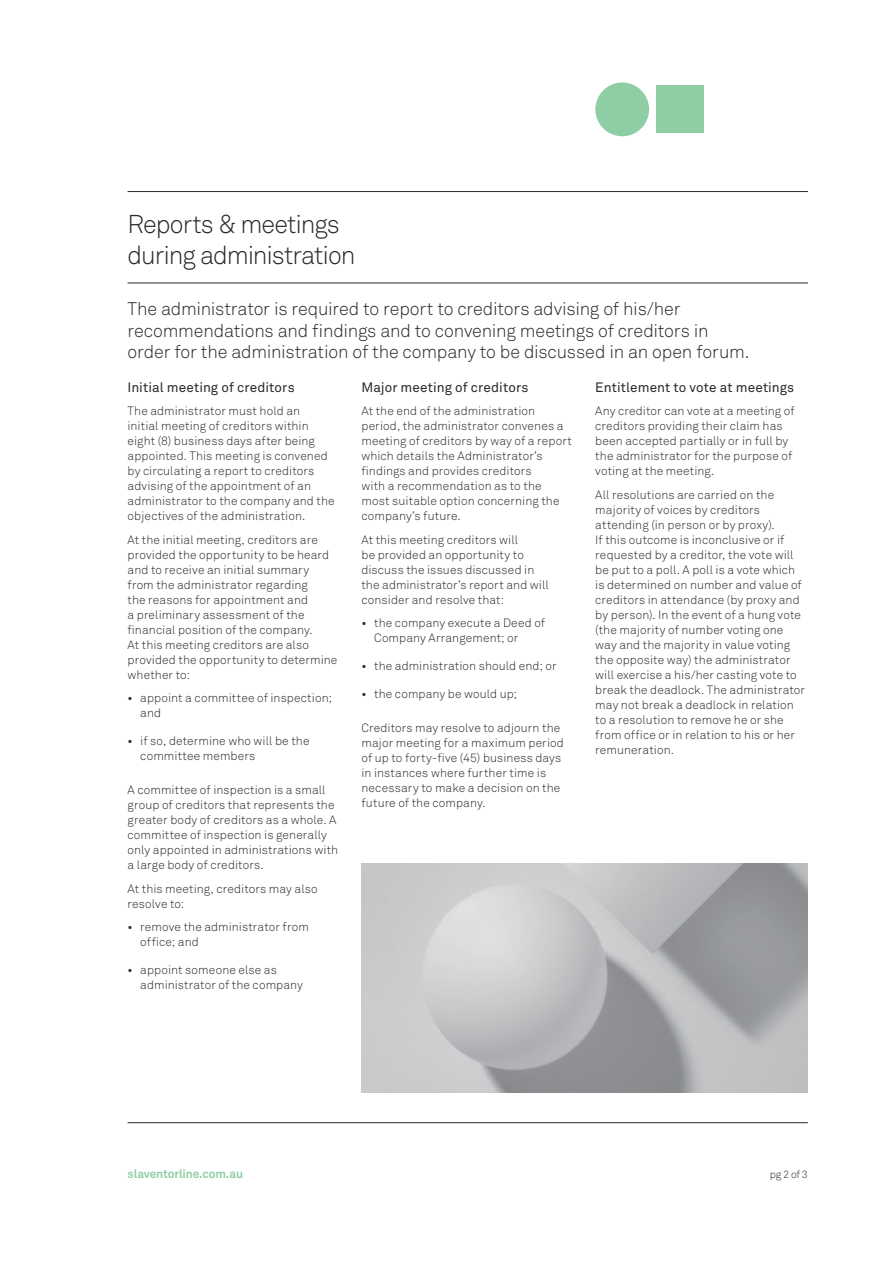
<style>
.page{position:relative;width:893px;height:1263px;background:#fff}
.page>*{position:absolute;margin:0;border:0;box-sizing:border-box;transform-origin:0 0}
.t1{font:300 25.5px/30.6px "Akkurat";letter-spacing:-.04em;color:#292829}
.t2{font:300 18px/21.6px "Akkurat";letter-spacing:-.01em;color:#292829}
.t3{font:13.5px "Akkurat";letter-spacing:.01em;color:#292829}
.t4{font:300 12px/15px "Akkurat";letter-spacing:.01em;color:#292829}
.t5{font:700 12px "Akkurat";letter-spacing:-.015em;color:#8fcea5}
.t6{font:300 10.5px "Akkurat";color:#292829}
.s1{font-weight:400}
</style>
<div class="page">
<div style="left:656px;top:85px;width:48px;height:48px;background:#8fcea5"></div>
<div style="left:595px;top:82px;width:54px;height:54px;background:#8fcea5;border-radius:50%"></div>
<hr style="left:128px;top:191px;width:680px;height:1px;background:#292829">
<hr style="left:128px;top:1122px;width:680px;height:1px;background:#292829">
<hr style="left:128px;top:283px;width:680px;height:1px;background:#292829">
<h1 class="t1" style="left:128px;top:208px;width:230px">Reports &amp; meetings during administration</h1>
<h2 class="t2" style="left:128px;top:298px;width:623px">The administrator is required to report to creditors advising of his/her recommendations and findings and to convening meetings of creditors in order for the administration of the company to be discussed in an open forum.</h2>
<p class="t3" style="left:128px;top:378px;width:169px">Initial meeting of creditors</p>
<p class="t4" style="left:128px;top:403px;width:209px">The administrator must hold an<br>initial meeting of creditors within eight (8) business days after being appointed. This meeting is convened by circulating a report to creditors advising of the appointment of an administrator to the company and the objectives of the administration.</p>
<p class="t4" style="left:128px;top:532px;width:211px">At the initial meeting, creditors are provided the opportunity to be heard and to receive an initial summary from the administrator regarding<br>the reasons for appointment and<br>a preliminary assessment of the financial position of the company.<br>At this meeting creditors are also provided the opportunity to determine whether to:</p>
<p class="t4" style="left:140px;top:690px;width:193px;text-indent:-13px"><span class="s1">•</span> appoint a committee of inspection; and</p>
<p class="t4" style="left:140px;top:733px;width:171px;text-indent:-13px"><span class="s1">•</span> if so, determine who will be the committee members</p>
<p class="t4" style="left:128px;top:782px;width:212px">A committee of inspection is a small group of creditors that represents the greater body of creditors as a whole. A committee of inspection is generally only appointed in administrations with a large body of creditors.</p>
<p class="t4" style="left:128px;top:881px;width:192px">At this meeting, creditors may also resolve to:</p>
<p class="t4" style="left:140px;top:919px;width:170px;text-indent:-13px"><span class="s1">•</span> remove the administrator from office; and</p>
<p class="t4" style="left:140px;top:962px;width:164px;text-indent:-13px"><span class="s1">•</span> appoint someone else as administrator of the company</p>
<p class="t3" style="left:361px;top:378px;width:169px">Major meeting of creditors</p>
<p class="t4" style="left:361px;top:403px;width:212px">At the end of the administration period, the administrator convenes a meeting of creditors by way of a report which details the Administrator’s findings and provides creditors<br>with a recommendation as to the most suitable option concerning the company’s future.</p>
<p class="t4" style="left:361px;top:532px;width:189px">At this meeting creditors will<br>be provided an opportunity to discuss the issues discussed in the administrator’s report and will consider and resolve that:</p>
<p class="t4" style="left:374px;top:615px;width:172px;text-indent:-13px"><span class="s1">•</span> the company execute a Deed of<br>Company Arrangement; or</p>
<p class="t4" style="left:361px;top:658px;width:197px"><span class="s1">•</span> the administration should end; or</p>
<p class="t4" style="left:361px;top:686px;width:157px"><span class="s1">•</span> the company be would up;</p>
<p class="t4" style="left:361px;top:720px;width:204px">Creditors may resolve to adjourn the major meeting for a maximum period of up to forty-five (45) business days in instances where further time is necessary to make a decision on the future of the company.</p>
<p class="t3" style="left:595px;top:378px;width:200px">Entitlement to vote at meetings</p>
<p class="t4" style="left:595px;top:403px;width:201px">Any creditor can vote at a meeting of creditors providing their claim has been accepted partially or in full by the administrator for the purpose of voting at the meeting.</p>
<p class="t4" style="left:595px;top:487px;width:211px">All resolutions are carried on the majority of voices by creditors attending (in person or by proxy).<br>If this outcome is inconclusive or if requested by a creditor, the vote will be put to a poll. A poll is a vote which is determined on number and value of creditors in attendance (by proxy and by person). In the event of a hung vote (the majority of number voting one way and the majority in value voting the opposite way) the administrator will exercise a his/her casting vote to break the deadlock. The administrator may not break a deadlock in relation to a resolution to remove he or she from office or in relation to his or her remuneration.</p>
<p class="t5" style="left:128px;top:1166px;width:117px">slaventorline.com.au</p>
<p class="t6" style="left:770px;top:1168px;width:40px">pg 2 of 3</p>
</div>
